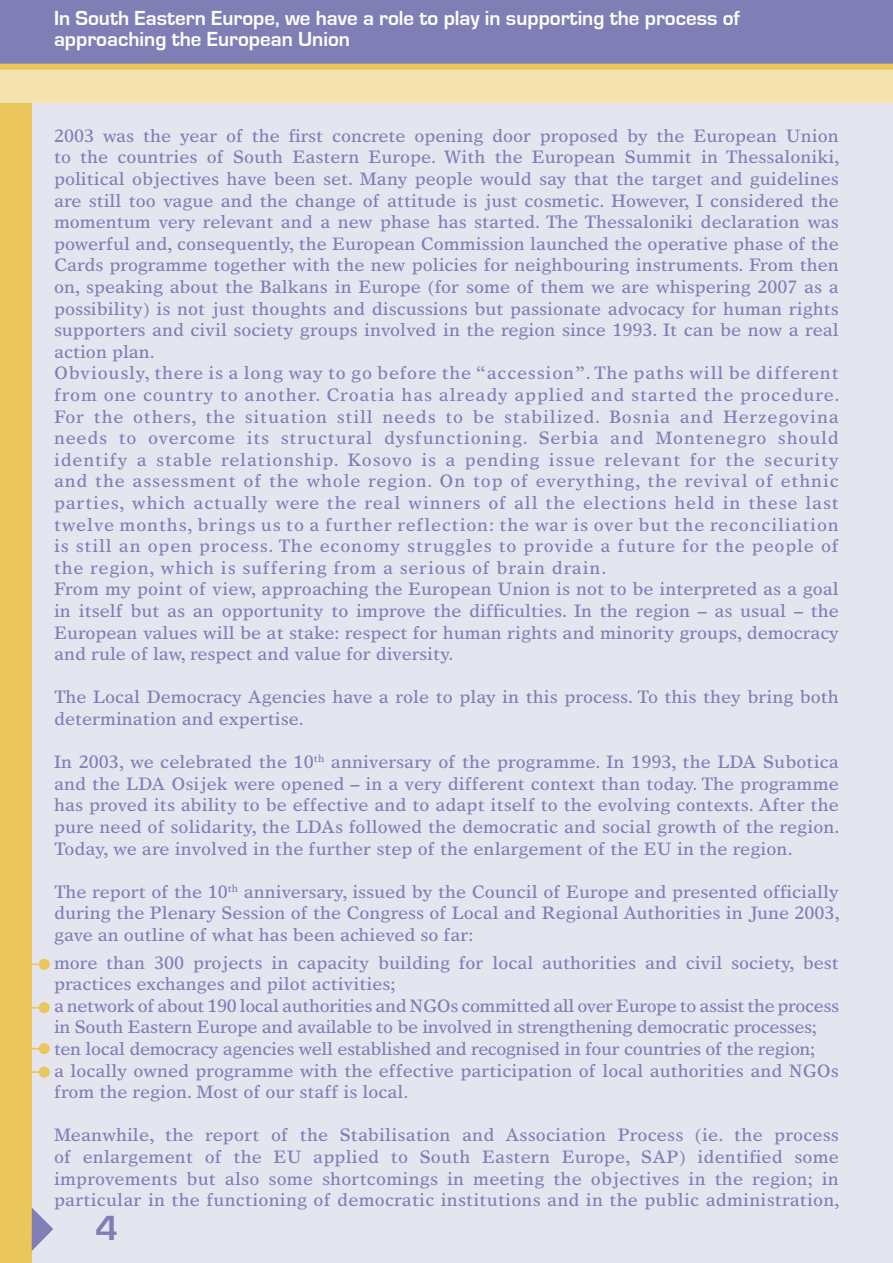
<style>
.page{position:relative;width:893px;height:1263px;background:#fff}
.page>*{position:absolute;margin:0;border:0;box-sizing:border-box;transform-origin:0 0}
.t1{font:700 36px "Eurostile";color:#7f7fb6}
.titoletti_bianchi{font:700 21px/21px "Eurostile";color:#fff}
.testo{font:18px/21.6px "Times Europa";color:#7f7fb6;text-align:justify}
.testo-2{font:18px/21.6px "Times Europa";letter-spacing:-.02em;color:#7f7fb6}
</style>
<div class="page">
<div style="left:28px;top:58px;width:865px;height:1205px;background:#e5e5f0"></div>
<div style="left:0;top:0;width:893px;height:64px;background:#7f7fb6"></div>
<div style="left:0;top:85px;width:32px;height:1178px;background:#eac65b"></div>
<svg style="left:32px;top:1208px;width:21px;height:43px"></svg>
<div style="left:0;top:70px;width:893px;height:33px;background:#f4e3ad"></div>
<div style="left:0;top:64px;width:893px;height:6px;background:#eac65b"></div>
<div style="left:39px;top:959px;width:10px;height:10px;background:#eac65b;border-radius:50%"></div>
<div style="left:39px;top:959px;width:11px;height:11px;border:2px solid #eac65b;border-radius:50%"></div>
<svg style="left:32px;top:963px;width:10px;height:2px"></svg>
<div style="left:39px;top:1003px;width:10px;height:9px;background:#eac65b;border-radius:50%"></div>
<div style="left:39px;top:1002px;width:11px;height:11px;border:2px solid #eac65b;border-radius:50%"></div>
<div style="left:39px;top:1044px;width:10px;height:9px;background:#eac65b;border-radius:50%"></div>
<div style="left:39px;top:1043px;width:11px;height:11px;border:2px solid #eac65b;border-radius:50%"></div>
<div style="left:39px;top:1067px;width:10px;height:10px;background:#eac65b;border-radius:50%"></div>
<div style="left:39px;top:1066px;width:11px;height:12px;border:2px solid #eac65b;border-radius:50%"></div>
<svg style="left:32px;top:1071px;width:10px;height:2px"></svg>
<p class="titoletti_bianchi" style="left:54px;top:8px;width:688px">In South Eastern Europe, we have a role to play in supporting the process of approaching the European Union</p>
<p class="testo" style="left:54px;top:124px;width:787px">2003 was the year of the first concrete opening door proposed by the European Union to the countries of South Eastern Europe. With the European Summit in Thessaloniki, political objectives have been set. Many people would say that the target and guidelines are still too vague and the change of attitude is just cosmetic. However, I considered the momentum very relevant and a new phase has started. The Thessaloniki declaration was powerful and, consequently, the European Commission launched the operative phase of the Cards programme together with the new policies for neighbouring instruments. From then on, speaking about the Balkans in Europe (for some of them we are whispering 2007 as a possibility) is not just thoughts and discussions but passionate advocacy for human rights supporters and civil society groups involved in the region since 1993. It can be now a real action plan.</p>
<p class="testo" style="left:54px;top:362px;width:787px">Obviously, there is a long way to go before the “accession”. The paths will be different from one country to another. Croatia has already applied and started the procedure.<br>For the others, the situation still needs to be stabilized. Bosnia and Herzegovina needs to overcome its structural dysfunctioning. Serbia and Montenegro should identify a stable relationship. Kosovo is a pending issue relevant for the security and the assessment of the whole region. On top of everything, the revival of ethnic parties, which actually were the real winners of all the elections held in these last twelve months, brings us to a further reflection: the war is over but the reconciliation is still an open process. The economy struggles to provide a future for the people of the region, which is suffering from a serious of brain drain.</p>
<p class="testo" style="left:54px;top:578px;width:786px">From my point of view, approaching the European Union is not to be interpreted as a goal in itself but as an opportunity to improve the difficulties. In the region – as usual – the European values will be at stake: respect for human rights and minority groups, democracy and rule of law, respect and value for diversity.</p>
<p class="testo" style="left:54px;top:686px;width:786px">The Local Democracy Agencies have a role to play in this process. To this they bring both determination and expertise.</p>
<p class="testo" style="left:54px;top:751px;width:787px">In 2003, we celebrated the 10<sup>th</sup> anniversary of the programme. In 1993, the LDA Subotica and the LDA Osijek were opened – in a very different context than today. The programme has proved its ability to be effective and to adapt itself to the evolving contexts. After the pure need of solidarity, the LDAs followed the democratic and social growth of the region.<br>Today, we are involved in the further step of the enlargement of the EU in the region.</p>
<p class="testo" style="left:54px;top:880px;width:787px">The report of the 10<sup>th</sup> anniversary, issued by the Council of Europe and presented officially during the Plenary Session of the Congress of Local and Regional Authorities in June 2003, gave an outline of what has been achieved so far:</p>
<p class="testo" style="left:54px;top:951px;width:786px">more than 300 projects in capacity building for local authorities and civil society, best practices exchanges and pilot activities;</p>
<p class="testo-2" style="left:54px;top:994px;width:786px">a network of about 190 local authorities and NGOs committed all over Europe to assist the process in South Eastern Europe and available to be involved in strengthening democratic processes;</p>
<p class="testo-2" style="left:54px;top:1038px;width:763px">ten local democracy agencies well established and recognised in four countries of the region;</p>
<p class="testo" style="left:54px;top:1059px;width:786px">a locally owned programme with the effective participation of local authorities and NGOs from the region. Most of our staff is local.</p>
<p class="testo" style="left:54px;top:1124px;width:787px">Meanwhile, the report of the Stabilisation and Association Process (ie. the process of enlargement of the EU applied to South Eastern Europe, SAP) identified some improvements but also some shortcomings in meeting the objectives in the region; in particular in the functioning of democratic institutions and in the public administration,</p>
<h1 class="t1" style="left:96px;top:1209px;width:24px">4</h1>
</div>
